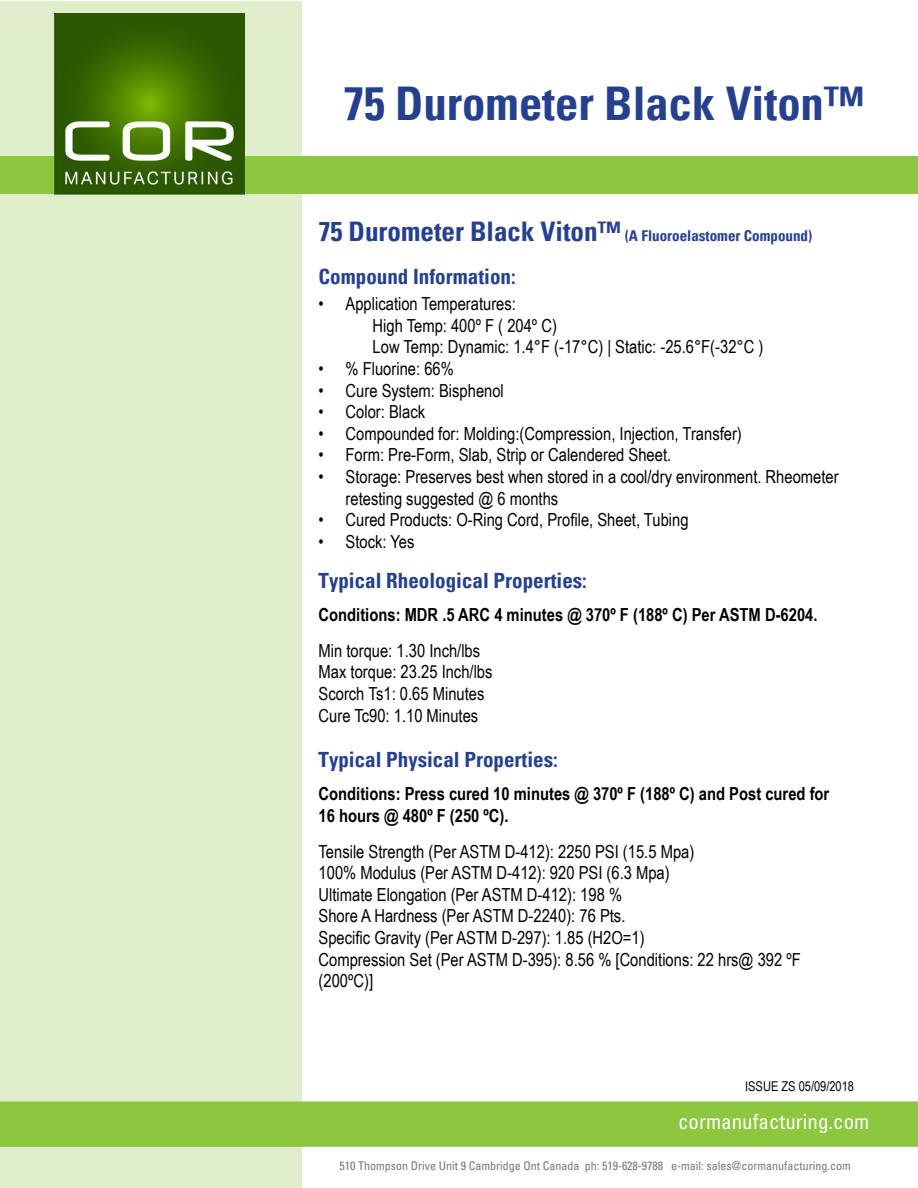
<style>
.page{position:relative;width:918px;height:1188px;background:#fff}
.page>*{position:absolute;margin:0;border:0;box-sizing:border-box;transform-origin:0 0}
.t1{font:700 condensed 46.5px "Univers";color:#25408f}
.t2{font:700 condensed 21px "Univers";color:#25408f}
.t3{font:condensed 21px "Univers LT Std";color:#fff}
.t4{font:18px/21.6px "Arial Narrow";color:#000}
.t5{font:700 18px/21.6px "Arial Narrow";color:#000}
.t6{font:700 condensed 15px "Univers";color:#25408f}
.t7{font:13.5px "Arial Narrow";color:#000}
.t8{font:condensed 12px "Univers LT Std";color:#757779}
.s1{font-size:27px}
</style>
<div class="page">
<div style="left:0;top:2px;width:302px;height:1186px;background:#e0eecb"></div>
<div style="left:0;top:157px;width:918px;height:37px;background:#8dc63f"></div>
<div style="left:0;top:1101px;width:918px;height:46px;background:#8dc63f"></div>
<img style="left:54px;top:13px;width:190px;height:181px">
<h1 class="t1" style="left:343px;top:75px;width:522px">75 Durometer Black Viton™</h1>
<p class="t6" style="left:319px;top:227px;width:495px"><span class="s1">75 Durometer Black Viton™</span> (A Fluoroelastomer Compound)</p>
<p class="t2" style="left:319px;top:264px;width:199px">Compound Information:</p>
<p class="t4" style="left:373px;top:292px;width:392px;text-indent:-54px">• Application Temperatures:<br>High Temp: 400º F ( 204º C)<br>Low Temp: Dynamic: 1.4°F (-17°C) | Static: -25.6°F(-32°C )</p>
<p class="t4" style="left:319px;top:357px;width:137px">• % Fluorine: 66%</p>
<p class="t4" style="left:319px;top:379px;width:187px">• Cure System: Bisphenol</p>
<p class="t4" style="left:319px;top:400px;width:108px">• Color: Black</p>
<p class="t4" style="left:319px;top:422px;width:425px">• Compounded for: Molding:(Compression, Injection, Transfer)</p>
<p class="t4" style="left:319px;top:444px;width:354px">• Form: Pre-Form, Slab, Strip or Calendered Sheet.</p>
<p class="t4" style="left:346px;top:465px;width:495px;text-indent:-27px">• Storage: Preserves best when stored in a cool/dry environment. Rheometer retesting suggested @ 6 months</p>
<p class="t4" style="left:319px;top:508px;width:371px">• Cured Products: O-Ring Cord, Profile, Sheet, Tubing</p>
<p class="t4" style="left:319px;top:530px;width:97px">• Stock: Yes</p>
<p class="t2" style="left:319px;top:568px;width:270px">Typical Rheological Properties:</p>
<p class="t5" style="left:319px;top:603px;width:500px">Conditions: MDR .5 ARC 4 minutes @ 370º F (188º C) Per ASTM D-6204.</p>
<p class="t4" style="left:319px;top:639px;width:175px">Min torque: 1.30 Inch/lbs<br>Max torque: 23.25 Inch/lbs<br>Scorch Ts1: 0.65 Minutes<br>Cure Tc90: 1.10 Minutes</p>
<p class="t2" style="left:319px;top:746px;width:241px">Typical Physical Properties:</p>
<p class="t5" style="left:319px;top:782px;width:512px">Conditions: Press cured 10 minutes @ 370º F (188º C) and Post cured for<br>16 hours @ 480º F (250 ºC).</p>
<p class="t4" style="left:319px;top:840px;width:484px">Tensile Strength (Per ASTM D-412): 2250 PSI (15.5 Mpa)<br>100% Modulus (Per ASTM D-412): 920 PSI (6.3 Mpa)<br>Ultimate Elongation (Per ASTM D-412): 198 %<br>Shore A Hardness (Per ASTM D-2240): 76 Pts.<br>Specific Gravity (Per ASTM D-297): 1.85 (H2O=1)<br>Compression Set (Per ASTM D-395): 8.56 % [Conditions: 22 hrs@ 392 ºF (200ºC)]</p>
<p class="t7" style="left:745px;top:1077px;width:110px">ISSUE ZS 05/09/2018</p>
<p class="t3" style="left:678px;top:1108px;width:193px">cormanufacturing.com</p>
<p class="t8" style="left:339px;top:1159px;width:513px">510 Thompson Drive Unit 9 Cambridge Ont Canada ph: 519-628-9788 e-mail: sales@cormanufacturing.com</p>
</div>
